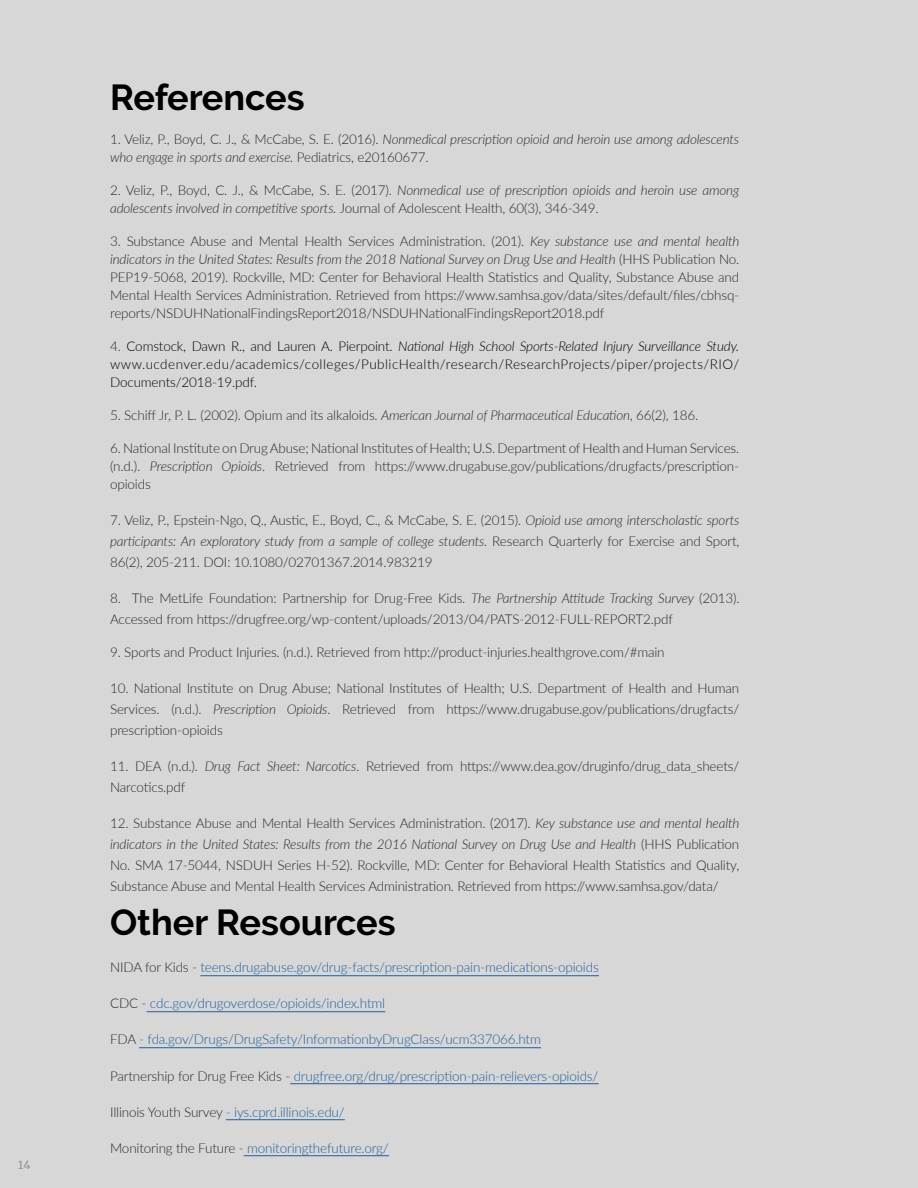
<style>
.page{position:relative;width:918px;height:1188px;background:#d6d7d6}
.page>*{position:absolute;margin:0;border:0;box-sizing:border-box;transform-origin:0 0}
.t1{font:700 36px "Raleway";color:#000}
.t2{font:16.5px "Yrsa";color:#949596}
.t3{font:300 13.5px/21px "Lato";letter-spacing:-.01em;color:#292927;text-align:justify}
.t4{font:300 13.5px "Lato";letter-spacing:-.01em;color:#215e9e}
.t5{font:italic 300 13.5px/18px "Lato";letter-spacing:-.01em;color:#292927}
.t6{font:300 13.5px/18px "Lato";letter-spacing:.035em;color:#000;text-align:justify}
.s1{font-style:normal}
.s2{font-style:italic}
.s3{color:#292927}
</style>
<div class="page">
<hr style="left:200px;top:975px;width:399px;height:1px;background:#215e9e">
<hr style="left:146px;top:1011px;width:239px;height:1px;background:#215e9e">
<hr style="left:139px;top:1047px;width:402px;height:1px;background:#215e9e">
<hr style="left:290px;top:1083px;width:309px;height:1px;background:#215e9e">
<hr style="left:226px;top:1119px;width:119px;height:1px;background:#215e9e">
<hr style="left:244px;top:1155px;width:145px;height:1px;background:#215e9e">
<p class="t2" style="left:18px;top:1155px;width:14px">14</p>
<h1 class="t1" style="left:110px;top:77px;width:196px">References</h1>
<p class="t5" style="left:110px;top:130px;width:631px"><span class="s1">1. Veliz, P., Boyd, C. J., &amp; McCabe, S. E. (2016).</span> Nonmedical prescription opioid and heroin use among adolescents who engage in sports and exercise. <span class="s1">Pediatrics, e20160677.</span></p>
<p class="t5" style="left:110px;top:181px;width:631px"><span class="s1">2. Veliz, P., Boyd, C. J., &amp; McCabe, S. E. (2017).</span> Nonmedical use of prescription opioids and heroin use among adolescents involved in competitive sports. <span class="s1">Journal of Adolescent Health, 60(3), 346-349.</span></p>
<p class="t3" style="left:110px;top:232px;width:631px;line-height:18px">3. Substance Abuse and Mental Health Services Administration. (201). <span class="s2">Key substance use and mental health indicators in the United States: Results from the 2018 National Survey on Drug Use and Health</span> (HHS Publication No.<br>PEP19-5068, 2019). Rockville, MD: Center for Behavioral Health Statistics and Quality, Substance Abuse and Mental Health Services Administration. Retrieved from https://www.samhsa.gov/data/sites/default/files/cbhsq&shy;reports/NSDUHNationalFindingsReport2018/NSDUHNationalFindingsReport2018.pdf</p>
<p class="t6" style="left:110px;top:337px;width:631px"><span class="s3">4.</span> Comstock, Dawn R., and Lauren A. Pierpoint. <span class="s2">National High School Sports-Related Injury Surveillance Study. </span>www.ucdenver.edu/academics/colleges/PublicHealth/research/ResearchProjects/piper/projects/RIO/ Documents/2018-19.pdf.</p>
<p class="t3" style="left:110px;top:404px;width:590px">5. Schiff Jr, P. L. (2002). Opium and its alkaloids. <span class="s2">American Journal of Pharmaceutical Education</span>, 66(2), 186.</p>
<p class="t3" style="left:110px;top:439px;width:631px;line-height:18px">6. National Institute on Drug Abuse; National Institutes of Health; U.S. Department of Health and Human Services. (n.d.). <span class="s2">Prescription Opioids</span>. Retrieved from https://www.drugabuse.gov/publications/drugfacts/prescription&shy;opioids</p>
<p class="t3" style="left:110px;top:509px;width:631px">7. Veliz, P., Epstein-Ngo, Q., Austic, E., Boyd, C., &amp; McCabe, S. E. (2015). <span class="s2">Opioid use among interscholastic sports participants: An exploratory study from a sample of college students.</span> Research Quarterly for Exercise and Sport, 86(2), 205-211. DOI: 10.1080/02701367.2014.983219</p>
<p class="t3" style="left:110px;top:587px;width:631px">8. The MetLife Foundation: Partnership for Drug-Free Kids. <span class="s2">The Partnership Attitude Tracking Survey</span> (2013).<br>Accessed from https://drugfree.org/wp-content/uploads/2013/04/PATS-2012-FULL-REPORT2.pdf</p>
<p class="t3" style="left:110px;top:641px;width:556px">9. Sports and Product Injuries. (n.d.). Retrieved from http://product-injuries.healthgrove.com/#main</p>
<p class="t3" style="left:110px;top:677px;width:631px">10. National Institute on Drug Abuse; National Institutes of Health; U.S. Department of Health and Human Services. (n.d.). <span class="s2">Prescription Opioids</span>. Retrieved from https://www.drugabuse.gov/publications/drugfacts/ prescription-opioids</p>
<p class="t3" style="left:110px;top:755px;width:631px">11. DEA (n.d.). <span class="s2">Drug Fact Sheet: Narcotics</span>. Retrieved from https://www.dea.gov/druginfo/drug_data_sheets/<br>Narcotics.pdf</p>
<p class="t3" style="left:110px;top:812px;width:631px">12. Substance Abuse and Mental Health Services Administration. (2017). <span class="s2">Key substance use and mental health indicators in the United States: Results from the 2016 National Survey on Drug Use and Health</span> (HHS Publication No. SMA 17-5044, NSDUH Series H-52). Rockville, MD: Center for Behavioral Health Statistics and Quality, Substance Abuse and Mental Health Services Administration. Retrieved from https://www.samhsa.gov/data/</p>
<h1 class="t1" style="left:110px;top:902px;width:287px">Other Resources</h1>
<p class="t4" style="left:110px;top:958px;width:490px"><span class="s3">NIDA for Kids -</span> teens.drugabuse.gov/drug-facts/prescription-pain-medications-opioids</p>
<p class="t4" style="left:110px;top:994px;width:277px"><span class="s3">CDC -</span> cdc.gov/drugoverdose/opioids/index.html</p>
<p class="t4" style="left:110px;top:1030px;width:432px"><span class="s3">FDA</span> - fda.gov/Drugs/DrugSafety/InformationbyDrugClass/ucm337066.htm</p>
<p class="t4" style="left:110px;top:1066px;width:490px"><span class="s3">Partnership for Drug Free Kids -</span> drugfree.org/drug/prescription-pain-relievers-opioids/</p>
<p class="t4" style="left:110px;top:1102px;width:236px"><span class="s3">Illinois Youth Survey</span> - iys.cprd.illinois.edu/</p>
<p class="t4" style="left:110px;top:1138px;width:280px"><span class="s3">Monitoring the Future -</span> monitoringthefuture.org/</p>
</div>
